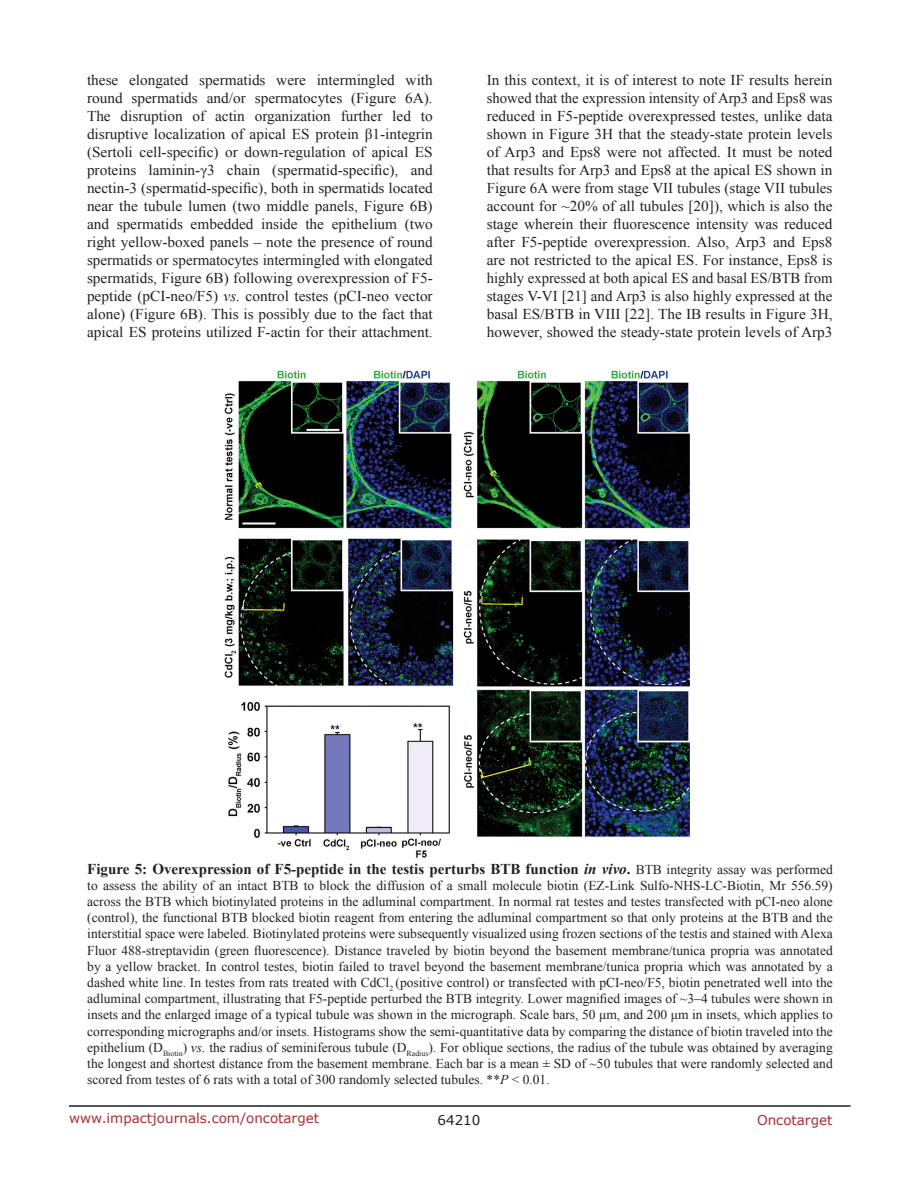
<style>
.page{position:relative;width:918px;height:1188px;background:#fff}
.page>*{position:absolute;margin:0;border:0;box-sizing:border-box;transform-origin:0 0}
.BodyText{font:15px/18px "Times New Roman";color:#231f20;text-align:justify}
.FigureText{font:700 15px "Times New Roman";color:#231f20}
.FigureText-2{font:13.5px/16.2px "Times New Roman";color:#231f20;text-align:justify}
.t1{font:13.5px "Verdana";color:#ac2b31}
.t2{font:13.5px "Verdana";color:#231f20}
.s1{font-style:italic}
.s2{font-weight:400;font-size:13.5px}
</style>
<div class="page">
<hr style="left:69px;top:1105px;width:781px;height:2px;background:#231f20">
<img style="left:224px;top:370px;width:466px;height:488px">
<p class="BodyText" style="left:87px;top:71px;width:347px">these elongated spermatids were intermingled with round spermatids and/or spermatocytes (Figure 6A).<br>The disruption of actin organization further led to disruptive localization of apical ES protein β1-integrin (Sertoli cell-specific) or down-regulation of apical ES proteins laminin-γ3 chain (spermatid-specific), and nectin-3 (spermatid-specific), both in spermatids located near the tubule lumen (two middle panels, Figure 6B) and spermatids embedded inside the epithelium (two right yellow-boxed panels – note the presence of round spermatids or spermatocytes intermingled with elongated spermatids, Figure 6B) following overexpression of F5- peptide (pCI-neo/F5) <span class="s1">vs.</span> control testes (pCI-neo vector alone) (Figure 6B). This is possibly due to the fact that apical ES proteins utilized F-actin for their attachment.</p>
<p class="BodyText" style="left:487px;top:71px;width:347px">In this context, it is of interest to note IF results herein showed that the expression intensity of Arp3 and Eps8 was reduced in F5-peptide overexpressed testes, unlike data shown in Figure 3H that the steady-state protein levels of Arp3 and Eps8 were not affected. It must be noted that results for Arp3 and Eps8 at the apical ES shown in Figure 6A were from stage VII tubules (stage VII tubules account for ~20% of all tubules [20]), which is also the stage wherein their fluorescence intensity was reduced after F5-peptide overexpression. Also, Arp3 and Eps8 are not restricted to the apical ES. For instance, Eps8 is highly expressed at both apical ES and basal ES/BTB from stages V-VI [21] and Arp3 is also highly expressed at the basal ES/BTB in VIII [22]. The IB results in Figure 3H, however, showed the steady-state protein levels of Arp3</p>
<p class="FigureText" style="left:87px;top:858px;width:747px">Figure 5: Overexpression of F5-peptide in the testis perturbs BTB function <span class="s1">in vivo</span>. <span class="s2">BTB integrity assay was performed</span></p>
<p class="FigureText-2" style="left:87px;top:877px;width:747px">to assess the ability of an intact BTB to block the diffusion of a small molecule biotin (EZ-Link Sulfo-NHS-LC-Biotin, Mr 556.59) across the BTB which biotinylated proteins in the adluminal compartment. In normal rat testes and testes transfected with pCI-neo alone (control), the functional BTB blocked biotin reagent from entering the adluminal compartment so that only proteins at the BTB and the interstitial space were labeled. Biotinylated proteins were subsequently visualized using frozen sections of the testis and stained with Alexa Fluor 488-streptavidin (green fluorescence). Distance traveled by biotin beyond the basement membrane/tunica propria was annotated by a yellow bracket. In control testes, biotin failed to travel beyond the basement membrane/tunica propria which was annotated by a dashed white line. In testes from rats treated with CdCl<sub>2</sub> (positive control) or transfected with pCI-neo/F5, biotin penetrated well into the adluminal compartment, illustrating that F5-peptide perturbed the BTB integrity. Lower magnified images of ~3–4 tubules were shown in insets and the enlarged image of a typical tubule was shown in the micrograph. Scale bars, 50 μm, and 200 μm in insets, which applies to corresponding micrographs and/or insets. Histograms show the semi-quantitative data by comparing the distance of biotin traveled into the epithelium (D<sub>Biotin</sub>) <span class="s1">vs.</span> the radius of seminiferous tubule (D<sub>Radius</sub>). For oblique sections, the radius of the tubule was obtained by averaging the longest and shortest distance from the basement membrane. Each bar is a mean ± SD of ~50 tubules that were randomly selected and scored from testes of 6 rats with a total of 300 randomly selected tubules. **<span class="s1">P</span> &lt; 0.01.</p>
<p class="t1" style="left:69px;top:1109px;width:252px">www.impactjournals.com/oncotarget</p>
<p class="t2" style="left:438px;top:1111px;width:44px">64210</p>
<p class="t1" style="left:757px;top:1111px;width:77px">Oncotarget</p>
</div>
